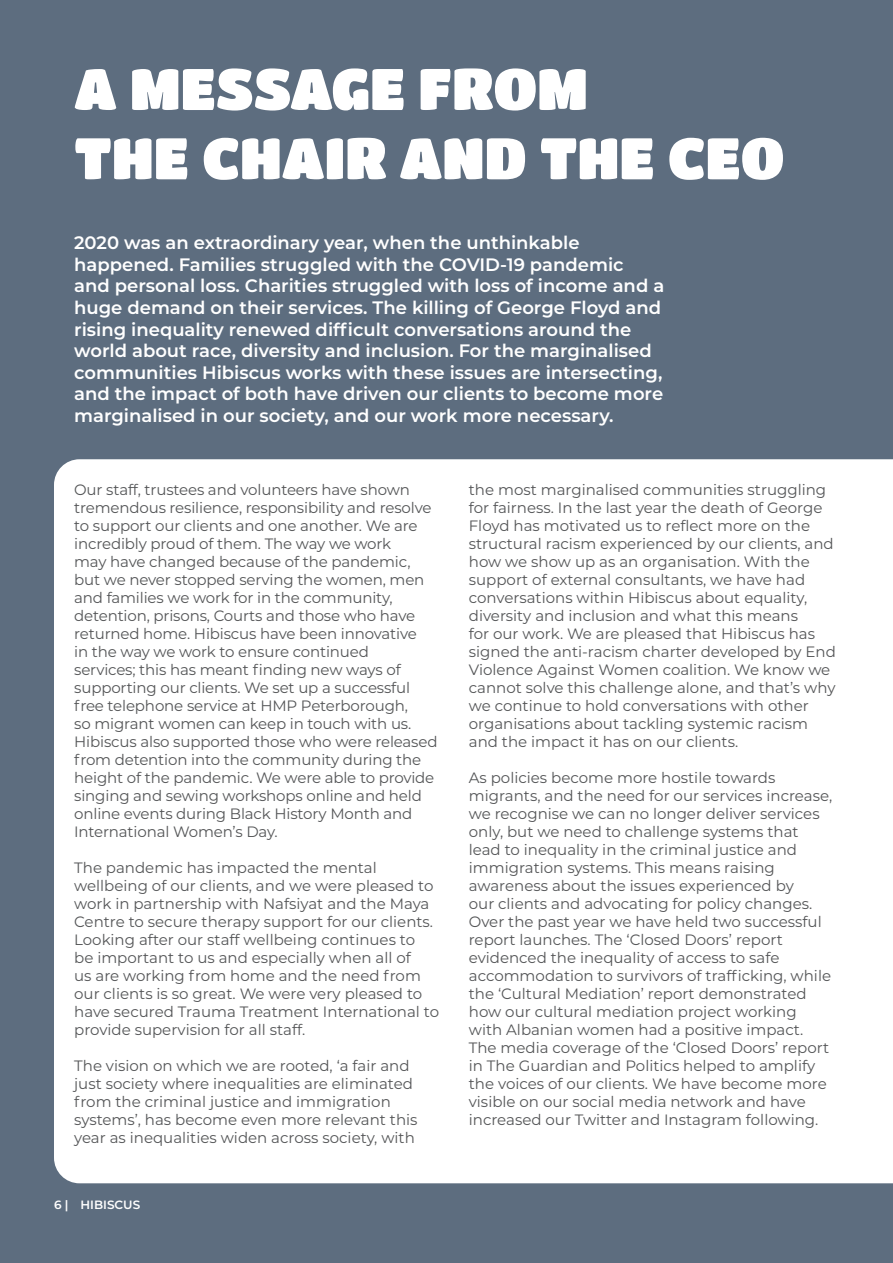
<style>
.page{position:relative;width:893px;height:1263px;background:#5d6d7f}
.page>*{position:absolute;margin:0;border:0;box-sizing:border-box;transform-origin:0 0}
.t1{font:57.75px/69.3px "Titan One";color:#fff}
.t2{font:600 18px/21.6px "Montserrat";color:#fff}
.t3{font:15px/18px "Montserrat";color:#545557}
.t4{font:600 12px "Montserrat";color:#fff}
</style>
<div class="page">
<div style="left:54px;top:459px;width:839px;height:724px;background:#fff"></div>
<h1 class="t1" style="left:74px;top:52px;width:712px">A MESSAGE FROM<br>THE CHAIR AND THE CEO</h1>
<p class="t2" style="left:74px;top:231px;width:592px">2020 was an extraordinary year, when the unthinkable happened. Families struggled with the COVID-19 pandemic<br>and personal loss. Charities struggled with loss of income and a huge demand on their services. The killing of George Floyd and rising inequality renewed difficult conversations around the world about race, diversity and inclusion. For the marginalised communities Hibiscus works with these issues are intersecting, and the impact of both have driven our clients to become more marginalised in our society, and our work more necessary.</p>
<p class="t3" style="left:74px;top:480px;width:365px">Our staff, trustees and volunteers have shown tremendous resilience, responsibility and resolve to support our clients and one another. We are incredibly proud of them. The way we work<br>may have changed because of the pandemic, but we never stopped serving the women, men and families we work for in the community, detention, prisons, Courts and those who have returned home. Hibiscus have been innovative<br>in the way we work to ensure continued<br>services; this has meant finding new ways of supporting our clients. We set up a successful free telephone service at HMP Peterborough,<br>so migrant women can keep in touch with us.<br>Hibiscus also supported those who were released from detention into the community during the height of the pandemic. We were able to provide singing and sewing workshops online and held online events during Black History Month and International Women’s Day.</p>
<p class="t3" style="left:74px;top:858px;width:366px">The pandemic has impacted the mental wellbeing of our clients, and we were pleased to work in partnership with Nafsiyat and the Maya Centre to secure therapy support for our clients.<br>Looking after our staff wellbeing continues to<br>be important to us and especially when all of<br>us are working from home and the need from our clients is so great. We were very pleased to have secured Trauma Treatment International to provide supervision for all staff.</p>
<p class="t3" style="left:74px;top:1056px;width:345px">The vision on which we are rooted, ‘a fair and just society where inequalities are eliminated from the criminal justice and immigration systems’, has become even more relevant this year as inequalities widen across society, with</p>
<p class="t4" style="left:54px;top:1196px;width:88px">6 | HIBISCUS</p>
<p class="t3" style="left:469px;top:480px;width:369px">the most marginalised communities struggling for fairness. In the last year the death of George Floyd has motivated us to reflect more on the structural racism experienced by our clients, and how we show up as an organisation. With the support of external consultants, we have had conversations within Hibiscus about equality, diversity and inclusion and what this means<br>for our work. We are pleased that Hibiscus has signed the anti-racism charter developed by End Violence Against Women coalition. We know we cannot solve this challenge alone, and that’s why we continue to hold conversations with other organisations about tackling systemic racism and the impact it has on our clients.</p>
<p class="t3" style="left:469px;top:768px;width:365px">As policies become more hostile towards migrants, and the need for our services increase, we recognise we can no longer deliver services only, but we need to challenge systems that lead to inequality in the criminal justice and immigration systems. This means raising awareness about the issues experienced by<br>our clients and advocating for policy changes.<br>Over the past year we have held two successful report launches. The ‘Closed Doors’ report evidenced the inequality of access to safe accommodation to survivors of trafficking, while the ‘Cultural Mediation’ report demonstrated how our cultural mediation project working with Albanian women had a positive impact.<br>The media coverage of the ‘Closed Doors’ report in The Guardian and Politics helped to amplify the voices of our clients. We have become more visible on our social media network and have increased our Twitter and Instagram following.</p>
</div>
